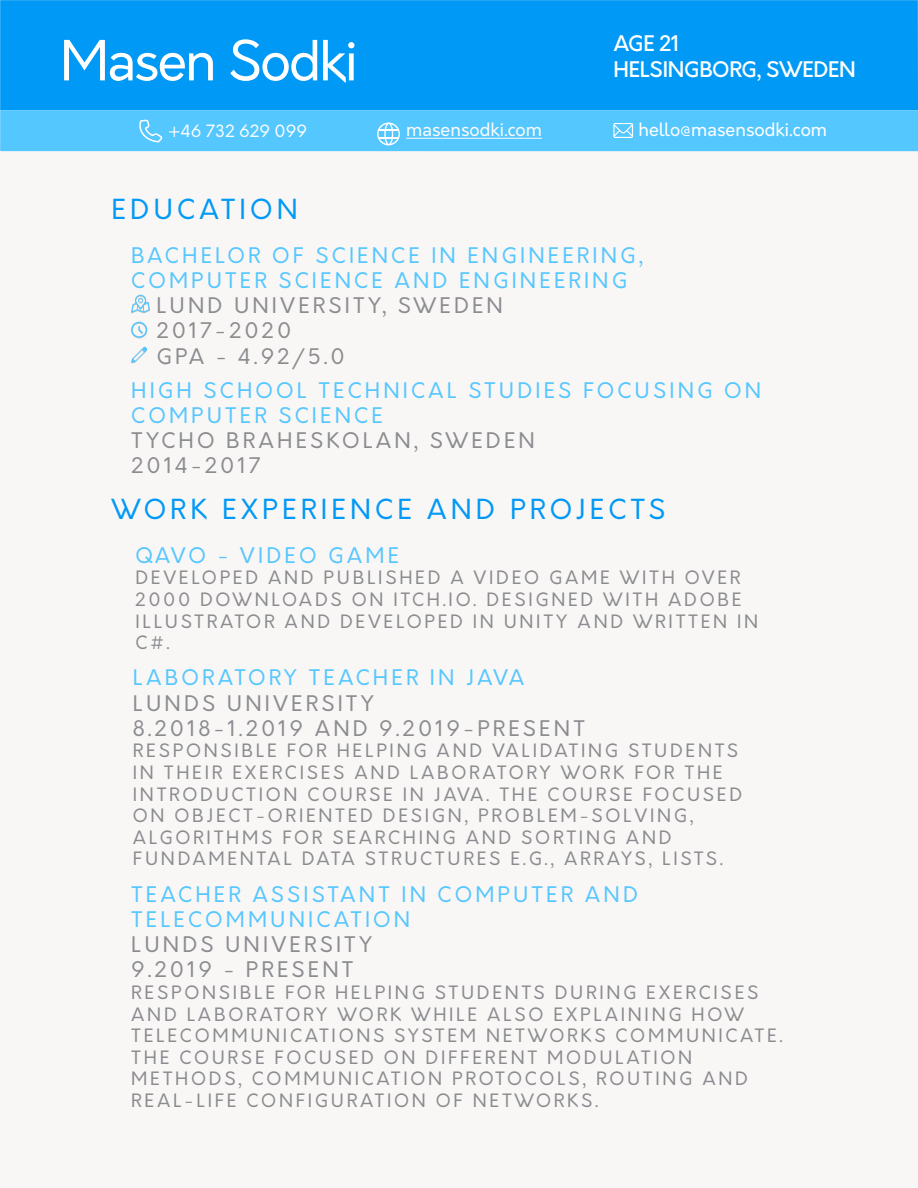
<style>
.page{position:relative;width:918px;height:1188px;background:#fff}
.page>*{position:absolute;margin:0;border:0;box-sizing:border-box;transform-origin:0 0}
.t1{font:54px "Orkney";letter-spacing:-.035em;color:#fff}
.Heading{font:27px "Orkney";letter-spacing:.15em;color:#0099f5}
.t2{font:21px/25.2px "Orkney";letter-spacing:.15em;color:#55c7ff}
.t3{font:21px "Orkney";letter-spacing:.15em;color:#8a8c8f}
.t4{font:500 21px "Orkney";letter-spacing:-.02em;color:#fff}
.t5{font:18px/21.6px "Orkney";letter-spacing:.15em;color:#8a8c8f}
.t6{font:18px "Orkney";color:#fff}
.t7{font:18px "Orkney";color:#fbfbfc}
.t8{font:16.5px "Orkney";color:#fff}
</style>
<div class="page">
<svg style="left:131px;top:295px;width:19px;height:18px"></svg>
<svg style="left:131px;top:322px;width:16px;height:16px"></svg>
<svg style="left:131px;top:347px;width:16px;height:17px"></svg>
<div style="left:0;top:0;width:918px;height:110px;background:#0099f5"></div>
<div style="left:0;top:110px;width:918px;height:41px;background:#55c7ff"></div>
<hr style="left:406px;top:138px;width:136px;height:1px;background:#fbfbfc">
<svg style="left:377px;top:123px;width:23px;height:22px"></svg>
<svg style="left:139px;top:119px;width:24px;height:24px"></svg>
<svg style="left:613px;top:123px;width:20px;height:15px"></svg>
<p class="t1" style="left:60px;top:26px;width:300px">Masen Sodki</p>
<p class="t4" style="left:613px;top:30px;width:68px">AGE 21</p>
<p class="t4" style="left:613px;top:55px;width:244px">HELSINGBORG, SWEDEN</p>
<p class="t8" style="left:168px;top:120px;width:141px">+46 732 629 099</p>
<p class="t7" style="left:406px;top:118px;width:137px">masensodki.com</p>
<p class="t6" style="left:638px;top:118px;width:190px">hello@masensodki.com</p>
<p class="Heading" style="left:112px;top:192px;width:188px">EDUCATION</p>
<p class="t2" style="left:131px;top:243px;width:513px">BACHELOR OF SCIENCE IN ENGINEERING,<br>COMPUTER SCIENCE AND ENGINEERING</p>
<p class="t3" style="left:156px;top:292px;width:348px">LUND UNIVERSITY, SWEDEN</p>
<p class="t3" style="left:156px;top:317px;width:136px">2017-2020</p>
<p class="t3" style="left:156px;top:342px;width:190px">GPA - 4.92/5.0</p>
<p class="t2" style="left:131px;top:378px;width:631px">HIGH SCHOOL TECHNICAL STUDIES FOCUSING ON<br>COMPUTER SCIENCE</p>
<p class="t3" style="left:131px;top:427px;width:405px">TYCHO BRAHESKOLAN, SWEDEN</p>
<p class="t3" style="left:131px;top:452px;width:131px">2014-2017</p>
<p class="Heading" style="left:112px;top:492px;width:556px">WORK EXPERIENCE AND PROJECTS</p>
<p class="t2" style="left:135px;top:543px;width:265px">QAVO - VIDEO GAME</p>
<p class="t5" style="left:135px;top:567px;width:624px">DEVELOPED AND PUBLISHED A VIDEO GAME WITH OVER 2000 DOWNLOADS ON ITCH.IO. DESIGNED WITH ADOBE ILLUSTRATOR AND DEVELOPED IN UNITY AND WRITTEN IN C#.</p>
<p class="t2" style="left:133px;top:666px;width:393px">LABORATORY TEACHER IN JAVA</p>
<p class="t3" style="left:133px;top:689px;width:243px">LUNDS UNIVERSITY</p>
<p class="t3" style="left:133px;top:715px;width:454px">8.2018-1.2019 AND 9.2019-PRESENT</p>
<p class="t5" style="left:133px;top:741px;width:611px">RESPONSIBLE FOR HELPING AND VALIDATING STUDENTS IN THEIR EXERCISES AND LABORATORY WORK FOR THE INTRODUCTION COURSE IN JAVA. THE COURSE FOCUSED ON OBJECT-ORIENTED DESIGN, PROBLEM-SOLVING, ALGORITHMS FOR SEARCHING AND SORTING AND FUNDAMENTAL DATA STRUCTURES E.G., ARRAYS, LISTS.</p>
<p class="t2" style="left:131px;top:882px;width:508px">TEACHER ASSISTANT IN COMPUTER AND<br>TELECOMMUNICATION</p>
<p class="t3" style="left:131px;top:931px;width:243px">LUNDS UNIVERSITY</p>
<p class="t3" style="left:131px;top:956px;width:224px">9.2019 - PRESENT</p>
<p class="t5" style="left:131px;top:982px;width:653px">RESPONSIBLE FOR HELPING STUDENTS DURING EXERCISES AND LABORATORY WORK WHILE ALSO EXPLAINING HOW TELECOMMUNICATIONS SYSTEM NETWORKS COMMUNICATE.<br>THE COURSE FOCUSED ON DIFFERENT MODULATION METHODS, COMMUNICATION PROTOCOLS, ROUTING AND REAL-LIFE CONFIGURATION OF NETWORKS.</p>
</div>
